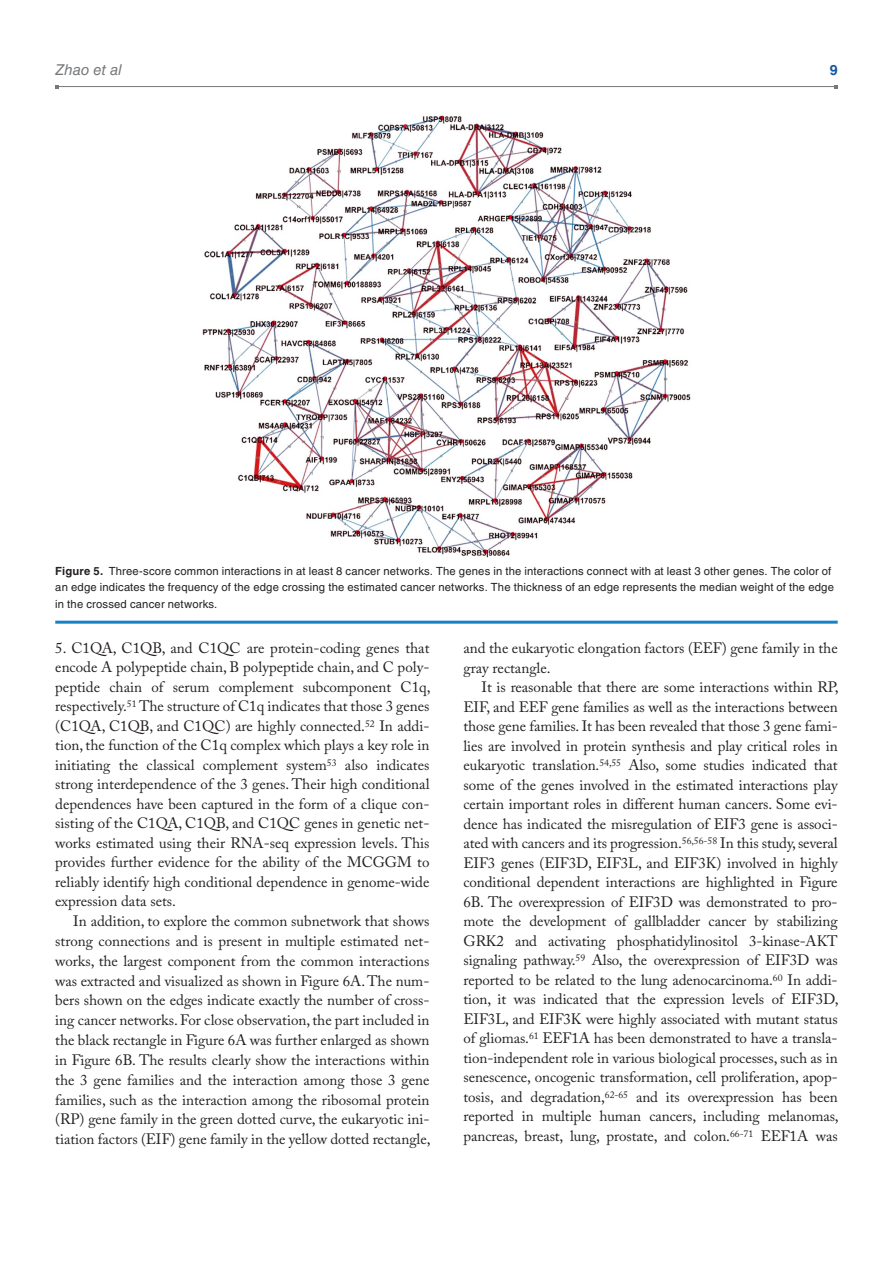
<style>
.page{position:relative;width:893px;height:1263px;background:#fff}
.page>*{position:absolute;margin:0;border:0;box-sizing:border-box;transform-origin:0 0}
.t1{font:15px/19.5px "Adobe Caslon Pro";color:#231f20;text-align:justify}
.t2{font:italic 15px "Helvetica LT Std";color:#76787b}
.t3{font:700 14.25px "Helvetica LT Std";color:#1055a4}
.t4{font:11.25px/16.5px "Helvetica LT Std";letter-spacing:.015em;color:#231f20}
.s1{font-weight:700}
</style>
<div class="page">
<hr style="left:57px;top:86px;width:779px;height:1px;background:#76787b">
<hr style="left:55px;top:621px;width:783px;height:3px;background:#1582c5">
<img style="left:202px;top:115px;width:489px;height:443px">
<p class="t2" style="left:55px;top:61px;width:68px">Zhao et al</p>
<p class="t3" style="left:830px;top:61px;width:9px">9</p>
<p class="t4" style="left:55px;top:563px;width:780px"><span class="s1">Figure 5.</span> Three-score common interactions in at least 8 cancer networks. The genes in the interactions connect with at least 3 other genes. The color of an edge indicates the frequency of the edge crossing the estimated cancer networks. The thickness of an edge represents the median weight of the edge in the crossed cancer networks.</p>
<p class="t1" style="left:55px;top:638px;width:377px">5. C1QA, C1QB, and C1QC are protein-coding genes that encode A polypeptide chain, B polypeptide chain, and C poly&shy;peptide chain of serum complement subcomponent C1q, respectively.<sup>51</sup> The structure of C1q indicates that those 3 genes (C1QA, C1QB, and C1QC) are highly connected.<sup>52</sup> In addi&shy;tion, the function of the C1q complex which plays a key role in initiating the classical complement system<sup>53</sup> also indicates strong interdependence of the 3 genes. Their high conditional dependences have been captured in the form of a clique con&shy;sisting of the C1QA, C1QB, and C1QC genes in genetic net&shy;works estimated using their RNA-seq expression levels. This provides further evidence for the ability of the MCGGM to reliably identify high conditional dependence in genome-wide expression data sets.</p>
<p class="t1" style="left:55px;top:911px;width:377px;text-indent:18px">In addition, to explore the common subnetwork that shows strong connections and is present in multiple estimated net&shy;works, the largest component from the common interactions was extracted and visualized as shown in Figure 6A. The num&shy;bers shown on the edges indicate exactly the number of cross&shy;ing cancer networks. For close observation, the part included in the black rectangle in Figure 6A was further enlarged as shown in Figure 6B. The results clearly show the interactions within the 3 gene families and the interaction among those 3 gene families, such as the interaction among the ribosomal protein (RP) gene family in the green dotted curve, the eukaryotic ini&shy;tiation factors (EIF) gene family in the yellow dotted rectangle,</p>
<p class="t1" style="left:463px;top:638px;width:376px">and the eukaryotic elongation factors (EEF) gene family in the gray rectangle.</p>
<p class="t1" style="left:463px;top:677px;width:377px;text-indent:18px">It is reasonable that there are some interactions within RP, EIF, and EEF gene families as well as the interactions between those gene families. It has been revealed that those 3 gene fami&shy;lies are involved in protein synthesis and play critical roles in eukaryotic translation.<sup>54,55</sup> Also, some studies indicated that some of the genes involved in the estimated interactions play certain important roles in different human cancers. Some evi&shy;dence has indicated the misregulation of EIF3 gene is associ&shy;ated with cancers and its progression.<sup>56,56-58</sup> In this study, several EIF3 genes (EIF3D, EIF3L, and EIF3K) involved in highly conditional dependent interactions are highlighted in Figure 6B. The overexpression of EIF3D was demonstrated to pro&shy;mote the development of gallbladder cancer by stabilizing GRK2 and activating phosphatidylinositol 3-kinase-AKT signaling pathway.<sup>59</sup> Also, the overexpression of EIF3D was reported to be related to the lung adenocarcinoma.<sup>60</sup> In addi&shy;tion, it was indicated that the expression levels of EIF3D, EIF3L, and EIF3K were highly associated with mutant status of gliomas.<sup>61</sup> EEF1A has been demonstrated to have a transla&shy;tion-independent role in various biological processes, such as in senescence, oncogenic transformation, cell proliferation, apop&shy;tosis, and degradation,<sup>62-65</sup> and its overexpression has been reported in multiple human cancers, including melanomas, pancreas, breast, lung, prostate, and colon.<sup>66-71</sup> EEF1A was</p>
</div>
